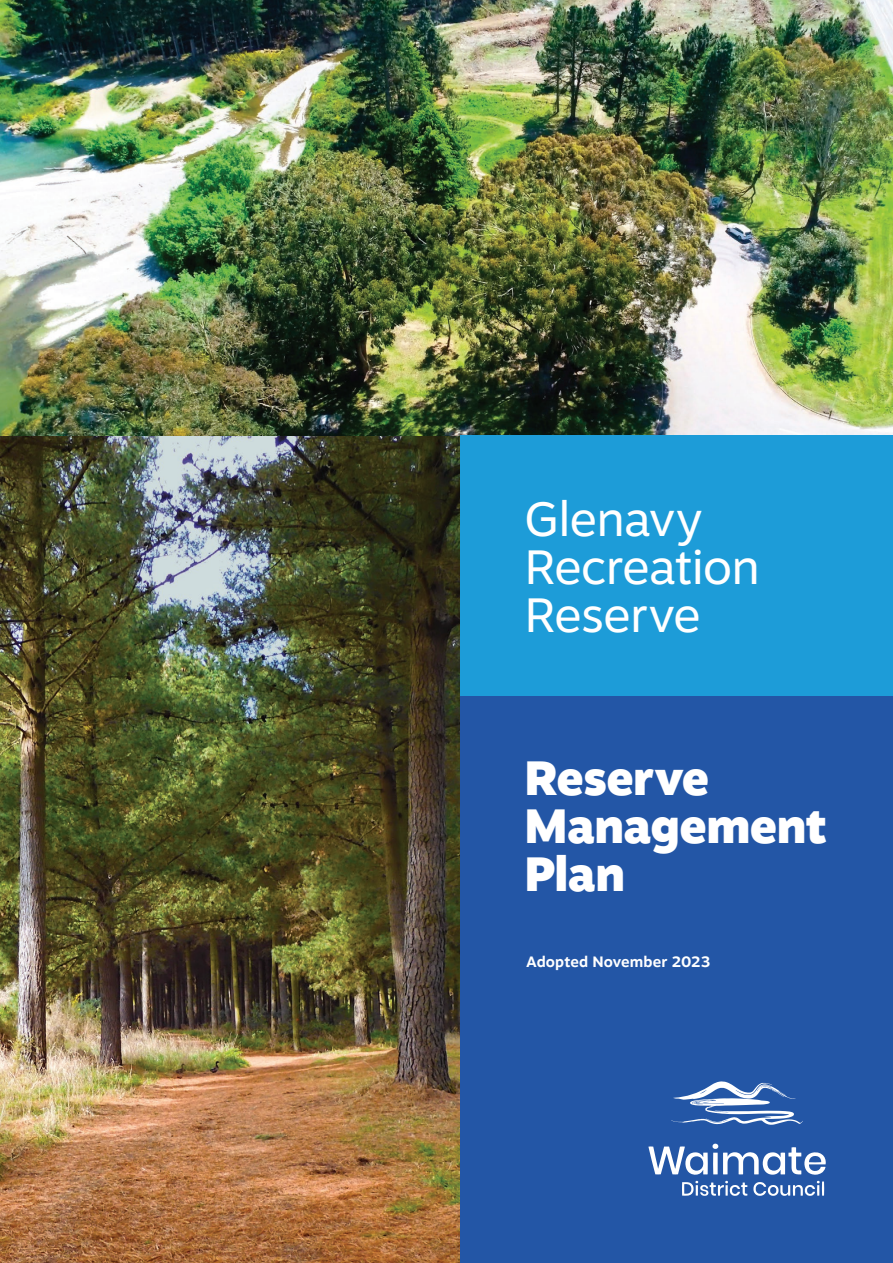
<style>
.page{position:relative;width:893px;height:1263px;background:#fff}
.page>*{position:absolute;margin:0;border:0;box-sizing:border-box;transform-origin:0 0}
.t1{font:48px/48px "Motiva Sans";letter-spacing:-.015em;color:#fff}
.t2{font:900 48px/48px "Motiva Sans";letter-spacing:-.01em;color:#fff}
.t3{font:700 15px "Motiva Sans";letter-spacing:.01em;color:#fff}
</style>
<div class="page">
<img style="left:0;top:0;width:893px;height:436px">
<img style="left:0;top:436px;width:461px;height:827px">
<div style="left:461px;top:696px;width:432px;height:567px;background:#2356a6"></div>
<div style="left:461px;top:436px;width:432px;height:260px;background:#1d9cd8"></div>
<svg style="left:671px;top:1081px;width:132px;height:44px"></svg>
<svg style="left:648px;top:1143px;width:178px;height:32px"></svg>
<svg style="left:682px;top:1181px;width:65px;height:15px"></svg>
<svg style="left:753px;top:1181px;width:71px;height:15px"></svg>
<p class="t1" style="left:524px;top:494px;width:237px">Glenavy<br>Recreation<br>Reserve</p>
<p class="t2" style="left:524px;top:753px;width:304px">Reserve<br>Management<br>Plan</p>
<p class="t3" style="left:526px;top:950px;width:186px">Adopted November 2023</p>
</div>
